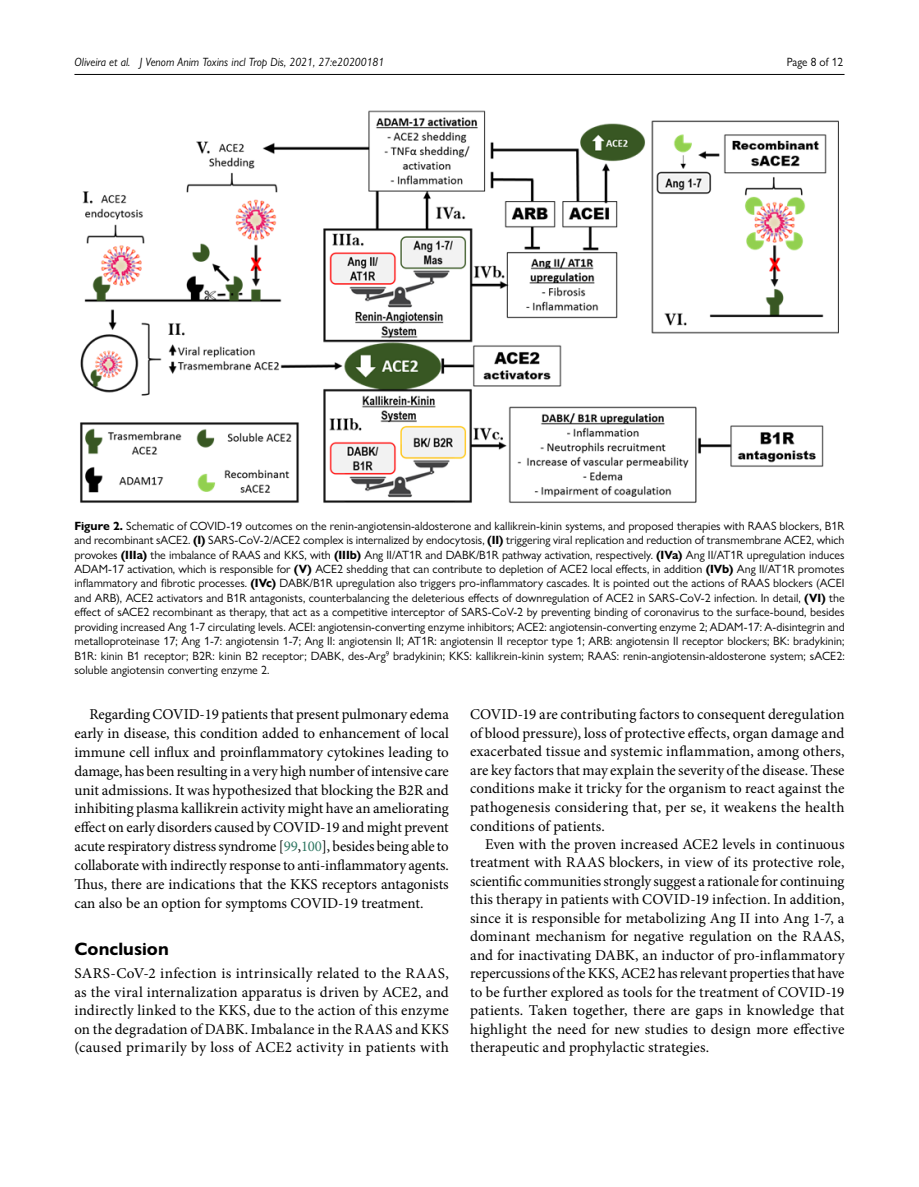
<style>
.page{position:relative;width:919px;height:1187px;background:#fff}
.page>*{position:absolute;margin:0;border:0;box-sizing:border-box;transform-origin:0 0}
.t1{font:700 18px "Gill Sans Nova";color:#000}
.t2{font:15px/18.5px "Minion Pro";letter-spacing:.005em;color:#000;text-align:justify}
.t3{font:12px/14.4px "Gill Sans Nova";color:#000;text-align:justify}
.t4{font:italic 12px "Gill Sans Nova";color:#000;scale:.95 1}
.t5{font:12px "Gill Sans Nova";color:#000;scale:.95 1}
.s1{font-weight:700}
.s2{color:#327964}
</style>
<div class="page">
<hr style="left:74px;top:74px;width:770px;height:1px;background:#000">
<img style="left:80px;top:110px;width:759px;height:393px">
<p class="t4" style="left:74px;top:55px;width:328px">Oliveira et al. J Venom Anim Toxins incl Trop Dis, 2021, 27:e20200181</p>
<p class="t5" style="left:786px;top:55px;width:61px">Page 8 of 12</p>
<p class="t3" style="left:74px;top:518px;width:771px"><span class="s1">Figure 2.</span> Schematic of COVID-19 outcomes on the renin-angiotensin-aldosterone and kallikrein-kinin systems, and proposed therapies with RAAS blockers, B1R and recombinant sACE2. <span class="s1">(I)</span> SARS-CoV-2/ACE2 complex is internalized by endocytosis, <span class="s1">(II)</span> triggering viral replication and reduction of transmembrane ACE2, which provokes <span class="s1">(IIIa)</span> the imbalance of RAAS and KKS, with <span class="s1">(IIIb)</span> Ang II/AT1R and DABK/B1R pathway activation, respectively. <span class="s1">(IVa)</span> Ang II/AT1R upregulation induces ADAM-17 activation, which is responsible for <span class="s1">(V)</span> ACE2 shedding that can contribute to depletion of ACE2 local effects, in addition <span class="s1">(IVb)</span> Ang II/AT1R promotes inflammatory and fibrotic processes. <span class="s1">(IVc)</span> DABK/B1R upregulation also triggers pro-inflammatory cascades. It is pointed out the actions of RAAS blockers (ACEI and ARB), ACE2 activators and B1R antagonists, counterbalancing the deleterious effects of downregulation of ACE2 in SARS-CoV-2 infection. In detail, <span class="s1">(VI)</span> the effect of sACE2 recombinant as therapy, that act as a competitive interceptor of SARS-CoV-2 by preventing binding of coronavirus to the surface-bound, besides providing increased Ang 1-7 circulating levels. ACEI: angiotensin-converting enzyme inhibitors; ACE2: angiotensin-converting enzyme 2; ADAM-17: A-disintegrin and metalloproteinase 17; Ang 1-7: angiotensin 1-7; Ang II: angiotensin II; AT1R: angiotensin II receptor type 1; ARB: angiotensin II receptor blockers; BK: bradykinin; B1R: kinin B1 receptor; B2R: kinin B2 receptor; DABK, des-Arg<sup>9</sup> bradykinin; KKS: kallikrein-kinin system; RAAS: renin-angiotensin-aldosterone system; sACE2: soluble angiotensin converting enzyme 2.</p>
<p class="t2" style="left:74px;top:704px;width:376px;line-height:18.9px;text-indent:15px">Regarding COVID-19 patients that present pulmonary edema early in disease, this condition added to enhancement of local immune cell influx and proinflammatory cytokines leading to damage, has been resulting in a very high number of intensive care unit admissions. It was hypothesized that blocking the B2R and inhibiting plasma kallikrein activity might have an ameliorating effect on early disorders caused by COVID-19 and might prevent acute respiratory distress syndrome [<span class="s2">99</span>,<span class="s2">100</span>], besides being able to collaborate with indirectly response to anti-inflammatory agents.<br>Thus, there are indications that the KKS receptors antagonists can also be an option for symptoms COVID-19 treatment.</p>
<p class="t1" style="left:74px;top:937px;width:96px">Conclusion</p>
<p class="t2" style="left:74px;top:963px;width:376px">SARS-CoV-2 infection is intrinsically related to the RAAS, as the viral internalization apparatus is driven by ACE2, and indirectly linked to the KKS, due to the action of this enzyme on the degradation of DABK. Imbalance in the RAAS and KKS (caused primarily by loss of ACE2 activity in patients with</p>
<p class="t2" style="left:470px;top:704px;width:376px">COVID-19 are contributing factors to consequent deregulation of blood pressure), loss of protective effects, organ damage and exacerbated tissue and systemic inflammation, among others, are key factors that may explain the severity of the disease. These conditions make it tricky for the organism to react against the pathogenesis considering that, per se, it weakens the health conditions of patients.</p>
<p class="t2" style="left:470px;top:835px;width:376px;text-indent:15px">Even with the proven increased ACE2 levels in continuous treatment with RAAS blockers, in view of its protective role, scientific communities strongly suggest a rationale for continuing this therapy in patients with COVID-19 infection. In addition, since it is responsible for metabolizing Ang II into Ang 1-7, a dominant mechanism for negative regulation on the RAAS, and for inactivating DABK, an inductor of pro-inflammatory repercussions of the KKS, ACE2 has relevant properties that have to be further explored as tools for the treatment of COVID-19 patients. Taken together, there are gaps in knowledge that highlight the need for new studies to design more effective therapeutic and prophylactic strategies.</p>
</div>
